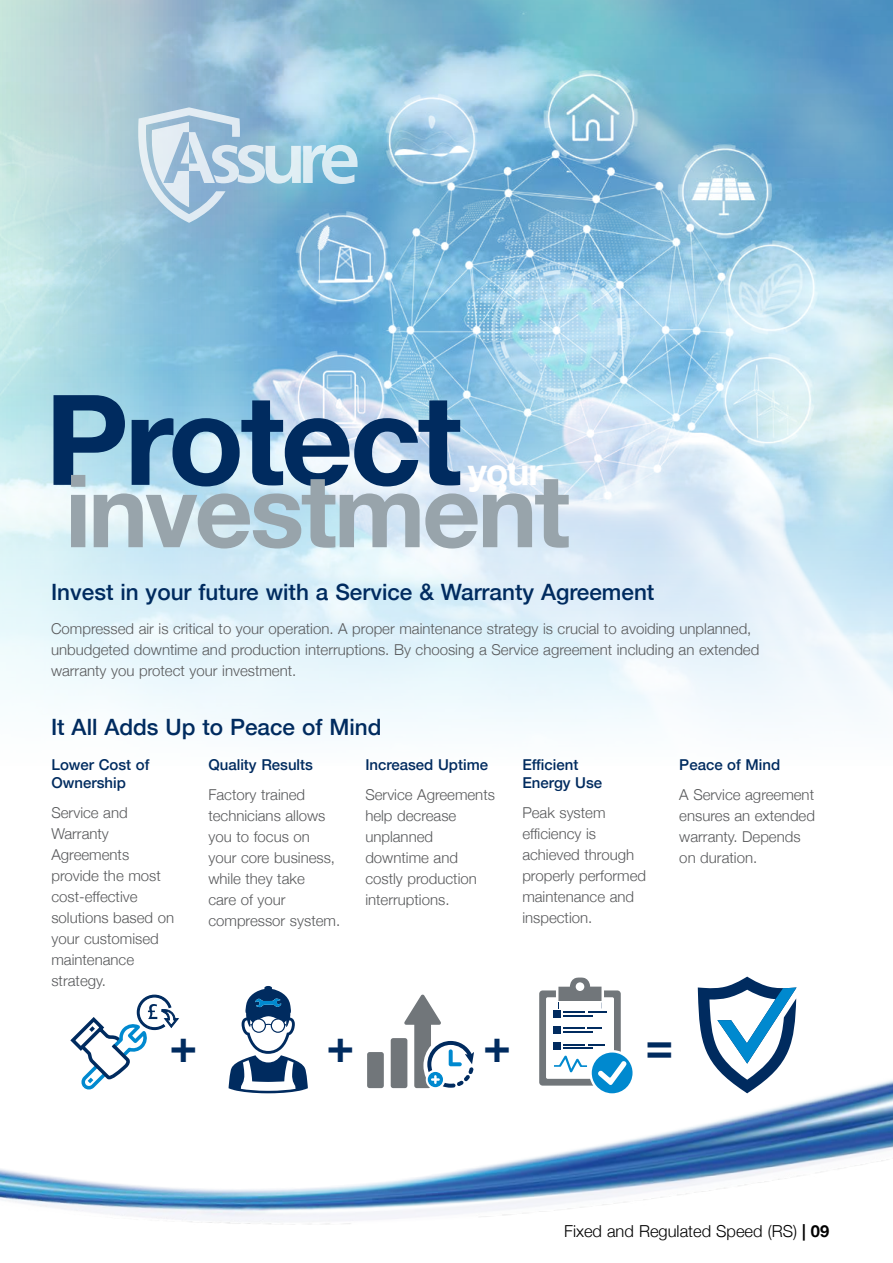
<style>
.page{position:relative;width:893px;height:1263px;background:#fff}
.page>*{position:absolute;margin:0;border:0;box-sizing:border-box;transform-origin:0 0}
.t1{font:700 125.55px "Helvetica Neue";letter-spacing:-.03em;color:#002b5f}
.t2{font:700 101.25px "Helvetica Neue";letter-spacing:-.03em;color:#98a4ab}
.t3{font:700 46.5px "Helvetica Neue";color:#002b5f}
.t4{font:700 37.35px "Helvetica Neue";color:#fff}
.t5{font:500 22.5px "Helvetica Neue";color:#002b5f}
.t6{font:300 16.5px "Helvetica Neue";color:#000}
.t7{font:300 15px/21px "Helvetica Neue";color:#58595b}
.t8{font:500 15px/18px "Helvetica Neue";color:#002b5f}
.s1{font-weight:700}
</style>
<div class="page">
<img style="left:276px;top:0;width:617px;height:734px">
<img style="left:0;top:0;width:276px;height:731px">
<svg style="left:230px;top:986px;width:76px;height:86px"></svg>
<svg style="left:539px;top:977px;width:93px;height:95px"></svg>
<div style="left:367px;top:1052px;width:17px;height:36px;background:#71767a;border-radius:3px"></div>
<div style="left:391px;top:1038px;width:16px;height:50px;background:#71767a;border-radius:3px"></div>
<svg style="left:404px;top:994px;width:70px;height:78px"></svg>
<svg style="left:70px;top:994px;width:109px;height:78px"></svg>
<svg style="left:698px;top:977px;width:99px;height:95px"></svg>
<img style="left:0;top:1075px;width:893px;height:150px">
<svg style="left:137px;top:107px;width:221px;height:116px;background:#a1c6dd"></svg>
<h1 class="t1" style="left:45px;top:342px;width:419px">Protect</h1>
<h3 class="t4" style="left:468px;top:442px;width:77px">your</h3>
<h2 class="t2" style="left:65px;top:432px;width:506px">investment</h2>
<h3 class="t5" style="left:51px;top:574px;width:605px">Invest in your future with a Service &amp; Warranty Agreement</h3>
<p class="t7" style="left:51px;top:617px;width:710px">Compressed air is critical to your operation. A proper maintenance strategy is crucial to avoiding unplanned, unbudgeted downtime and production interruptions. By choosing a Service agreement including an extended warranty you protect your investment.</p>
<h3 class="t5" style="left:51px;top:709px;width:332px">It All Adds Up to Peace of Mind</h3>
<p class="t8" style="left:51px;top:754px;width:100px">Lower Cost of<br>Ownership</p>
<p class="t7" style="left:51px;top:801px;width:124px">Service and<br>Warranty<br>Agreements provide the most cost-effective solutions based on your customised maintenance strategy.</p>
<p class="t8" style="left:208px;top:754px;width:106px">Quality Results</p>
<p class="t7" style="left:208px;top:783px;width:133px">Factory trained technicians allows you to focus on your core business, while they take<br>care of your compressor system.</p>
<p class="t8" style="left:365px;top:754px;width:124px">Increased Uptime</p>
<p class="t7" style="left:365px;top:783px;width:131px">Service Agreements help decrease unplanned downtime and costly production interruptions.</p>
<p class="t8" style="left:522px;top:754px;width:81px">Efficient<br>Energy Use</p>
<p class="t7" style="left:522px;top:801px;width:125px">Peak system efficiency is achieved through properly performed maintenance and inspection.</p>
<p class="t8" style="left:679px;top:754px;width:102px">Peace of Mind</p>
<p class="t7" style="left:679px;top:783px;width:137px">A Service agreement ensures an extended warranty. Depends on duration.</p>
<h3 class="t3" style="left:169px;top:1009px;width:29px">+</h3>
<h3 class="t3" style="left:326px;top:1009px;width:29px">+</h3>
<h3 class="t3" style="left:483px;top:1009px;width:29px">+</h3>
<h3 class="t3" style="left:646px;top:1009px;width:29px">=</h3>
<p class="t6" style="left:564px;top:1217px;width:267px">Fixed and Regulated Speed (RS) <span class="s1">| 09</span></p>
</div>
